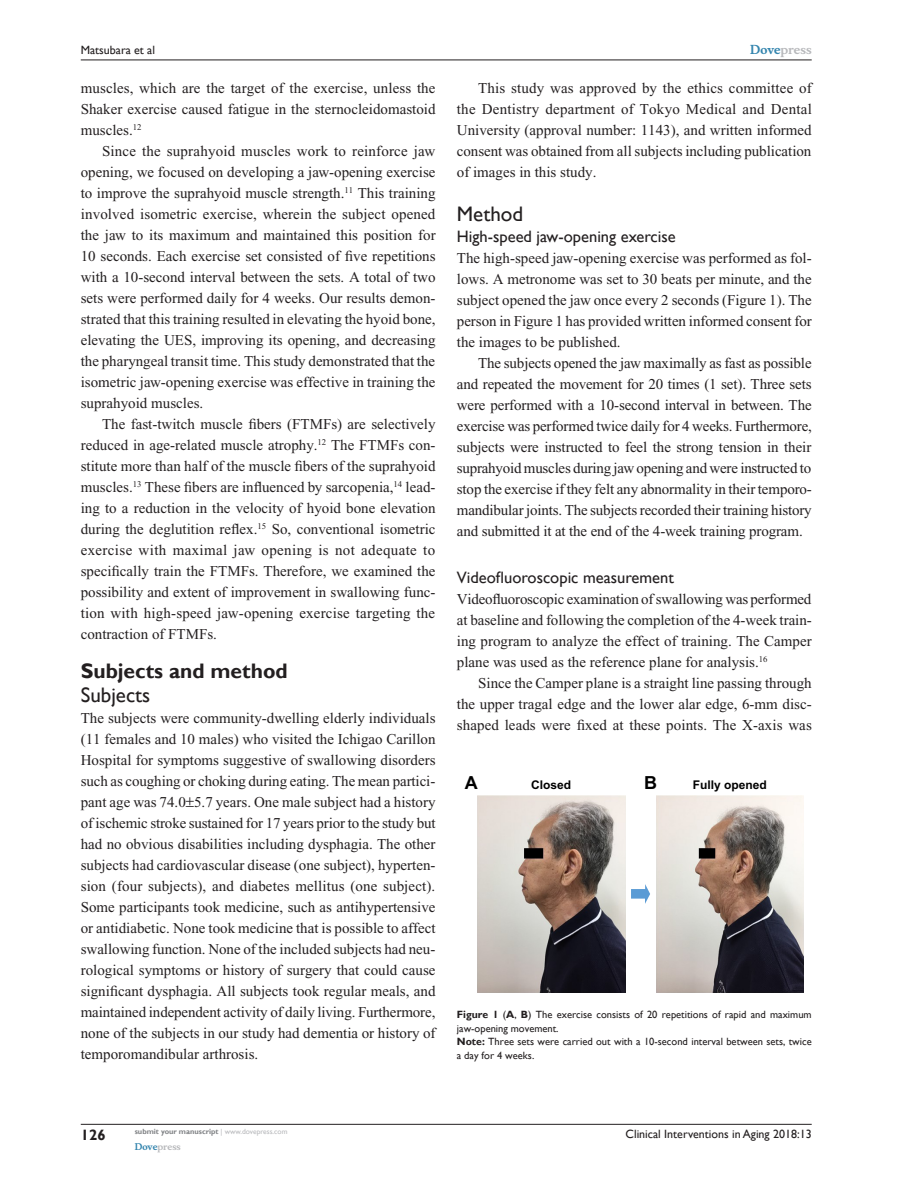
<style>
.page{position:relative;width:918px;height:1188px;background:#fff}
.page>*{position:absolute;margin:0;border:0;box-sizing:border-box;transform-origin:0 0}
.H1-before-H2{font:700 21px "Gill Sans";color:#231f20}
.H2-after-H1{font:21px "Gill Sans";color:#231f20}
.H2-before-H3{font:21px "Gill Sans";color:#231f20}
.t1{font:700 18px "Arial";color:#000}
.H3-after-H2{font:16.5px "Gill Sans";color:#231f20}
.Tx{font:15px/21px "Times New Roman";color:#231f20;text-align:justify}
.TxF{font:15px/21px "Times New Roman";color:#231f20;text-align:justify}
.RunFolio-V{font:700 15px "Gill Sans";color:#231f20}
.RunF-V{font:12px "Gill Sans";color:#231f20}
.t2{font:700 12px "Arial";color:#000}
.RunH-V{font:12px "Gill Sans";color:#231f20}
.RunH-Brand-V{font:700 12px "Musee";color:#b8b9bc}
.FigC{font:10.5px/13.5px "Gill Sans";color:#231f20}
.FigSNRI{font:10.5px/13.5px "Gill Sans";color:#231f20}
.RunF-Brand-V{font:700 9px "Musee";color:#b8b9bc}
.RunF-SubmityourMS-V{font:700 7.5px "Gill Sans";color:#808285}
.s1{color:#3485ae}
.s2{font-weight:700}
.s3{font-weight:400;color:#b8b9bc}
</style>
<div class="page">
<hr style="left:81px;top:1124px;width:731px;height:1px;background:#231f20">
<hr style="left:81px;top:60px;width:731px;height:1px;background:#231f20">
<svg style="left:631px;top:884px;width:19px;height:20px"></svg>
<img style="left:478px;top:795px;width:147px;height:198px">
<img style="left:656px;top:795px;width:148px;height:198px">
<p class="RunH-V" style="left:81px;top:43px;width:76px">Matsubara et al</p>
<p class="TxF" style="left:81px;top:77px;width:356px">muscles, which are the target of the exercise, unless the Shaker exercise caused fatigue in the sternocleidomastoid muscles.<sup>12</sup></p>
<p class="Tx" style="left:81px;top:140px;width:356px;text-indent:21px">Since the suprahyoid muscles work to reinforce jaw opening, we focused on developing a jaw-opening exercise to improve the suprahyoid muscle strength.<sup>11</sup> This training involved isometric exercise, wherein the subject opened the jaw to its maximum and maintained this position for 10 seconds. Each exercise set consisted of five repetitions with a 10-second interval between the sets. A total of two sets were performed daily for 4 weeks. Our results demon&shy;strated that this training resulted in elevating the hyoid bone, elevating the UES, improving its opening, and decreasing the pharyngeal transit time. This study demonstrated that the isometric jaw-opening exercise was effective in training the suprahyoid muscles.</p>
<p class="Tx" style="left:81px;top:413px;width:356px;text-indent:21px">The fast-twitch muscle fibers (FTMFs) are selectively reduced in age-related muscle atrophy.<sup>12</sup> The FTMFs con&shy;stitute more than half of the muscle fibers of the suprahyoid muscles.<sup>13</sup> These fibers are influenced by sarcopenia,<sup>14</sup> lead&shy;ing to a reduction in the velocity of hyoid bone elevation during the deglutition reflex.<sup>15</sup> So, conventional isometric exercise with maximal jaw opening is not adequate to specifically train the FTMFs. Therefore, we examined the possibility and extent of improvement in swallowing func&shy;tion with high-speed jaw-opening exercise targeting the contraction of FTMFs.</p>
<p class="H1-before-H2" style="left:81px;top:658px;width:208px">Subjects and method</p>
<p class="H2-after-H1" style="left:81px;top:682px;width:71px">Subjects</p>
<p class="TxF" style="left:81px;top:707px;width:356px">The subjects were community-dwelling elderly individuals (11 females and 10 males) who visited the Ichigao Carillon Hospital for symptoms suggestive of swallowing disorders such as coughing or choking during eating. The mean partici&shy;pant age was 74.0 5.7 years. One male subject had a history of ischemic stroke sustained for 17 years prior to the study but had no obvious disabilities including dysphagia. The other subjects had cardiovascular disease (one subject), hyperten&shy;sion (four subjects), and diabetes mellitus (one subject).<br>Some participants took medicine, such as antihypertensive or antidiabetic. None took medicine that is possible to affect swallowing function. None of the included subjects had neu&shy;rological symptoms or history of surgery that could cause significant dysphagia. All subjects took regular meals, and maintained independent activity of daily living. Furthermore, none of the subjects in our study had dementia or history of temporomandibular arthrosis.</p>
<p class="RunH-Brand-V" style="left:750px;top:43px;width:63px"><span class="s1">Dove</span>press</p>
<p class="Tx" style="left:457px;top:77px;width:356px;text-indent:21px">This study was approved by the ethics committee of the Dentistry department of Tokyo Medical and Dental University (approval number: 1143), and written informed consent was obtained from all subjects including publication of images in this study.</p>
<p class="H2-before-H3" style="left:457px;top:201px;width:68px">Method</p>
<p class="H3-after-H2" style="left:457px;top:226px;width:220px">High-speed jaw-opening exercise</p>
<p class="TxF" style="left:457px;top:247px;width:357px">The high-speed jaw-opening exercise was performed as fol&shy;lows. A metronome was set to 30 beats per minute, and the subject opened the jaw once every 2 seconds (Figure 1). The person in Figure 1 has provided written informed consent for the images to be published.</p>
<p class="Tx" style="left:457px;top:352px;width:357px;text-indent:21px">The subjects opened the jaw maximally as fast as possible and repeated the movement for 20 times (1 set). Three sets were performed with a 10-second interval in between. The exercise was performed twice daily for 4 weeks. Furthermore, subjects were instructed to feel the strong tension in their suprahyoid muscles during jaw opening and were instructed to stop the exercise if they felt any abnormality in their temporo&shy;mandibular joints. The subjects recorded their training history and submitted it at the end of the 4-week training program.</p>
<h3 class="H3-after-H2" style="left:457px;top:568px;width:218px">Videofluoroscopic measurement</h3>
<p class="TxF" style="left:457px;top:588px;width:356px">Videofluoroscopic examination of swallowing was performed at baseline and following the completion of the 4-week train&shy;ing program to analyze the effect of training. The Camper plane was used as the reference plane for analysis.<sup>16</sup></p>
<p class="Tx" style="left:457px;top:672px;width:356px;text-indent:21px">Since the Camper plane is a straight line passing through the upper tragal edge and the lower alar edge, 6-mm disc&shy;shaped leads were fixed at these points. The X-axis was</p>
<p class="t1" style="left:465px;top:771px;width:14px">A</p>
<p class="t2" style="left:531px;top:777px;width:42px">Closed</p>
<p class="t1" style="left:644px;top:771px;width:14px">B</p>
<p class="t2" style="left:693px;top:777px;width:76px">Fully opened</p>
<p class="FigC" style="left:457px;top:1008px;width:356px"><span class="s2">Figure 1</span> (<span class="s2">A</span>, <span class="s2">B</span>) The exercise consists of 20 repetitions of rapid and maximum jaw-opening movement.</p>
<p class="FigSNRI" style="left:457px;top:1035px;width:356px"><span class="s2">Note:</span> Three sets were carried out with a 10-second interval between sets, twice a day for 4 weeks.</p>
<p class="RunFolio-V" style="left:81px;top:1126px;width:26px">126</p>
<p class="RunF-SubmityourMS-V" style="left:135px;top:1127px;width:154px">submit your manuscript <span class="s3">| www.dovepress.com</span></p>
<p class="RunF-Brand-V" style="left:135px;top:1141px;width:48px"><span class="s1">Dove</span>press</p>
<p class="RunF-V" style="left:626px;top:1127px;width:188px">Clinical Interventions in Aging 2018:13</p>
</div>
